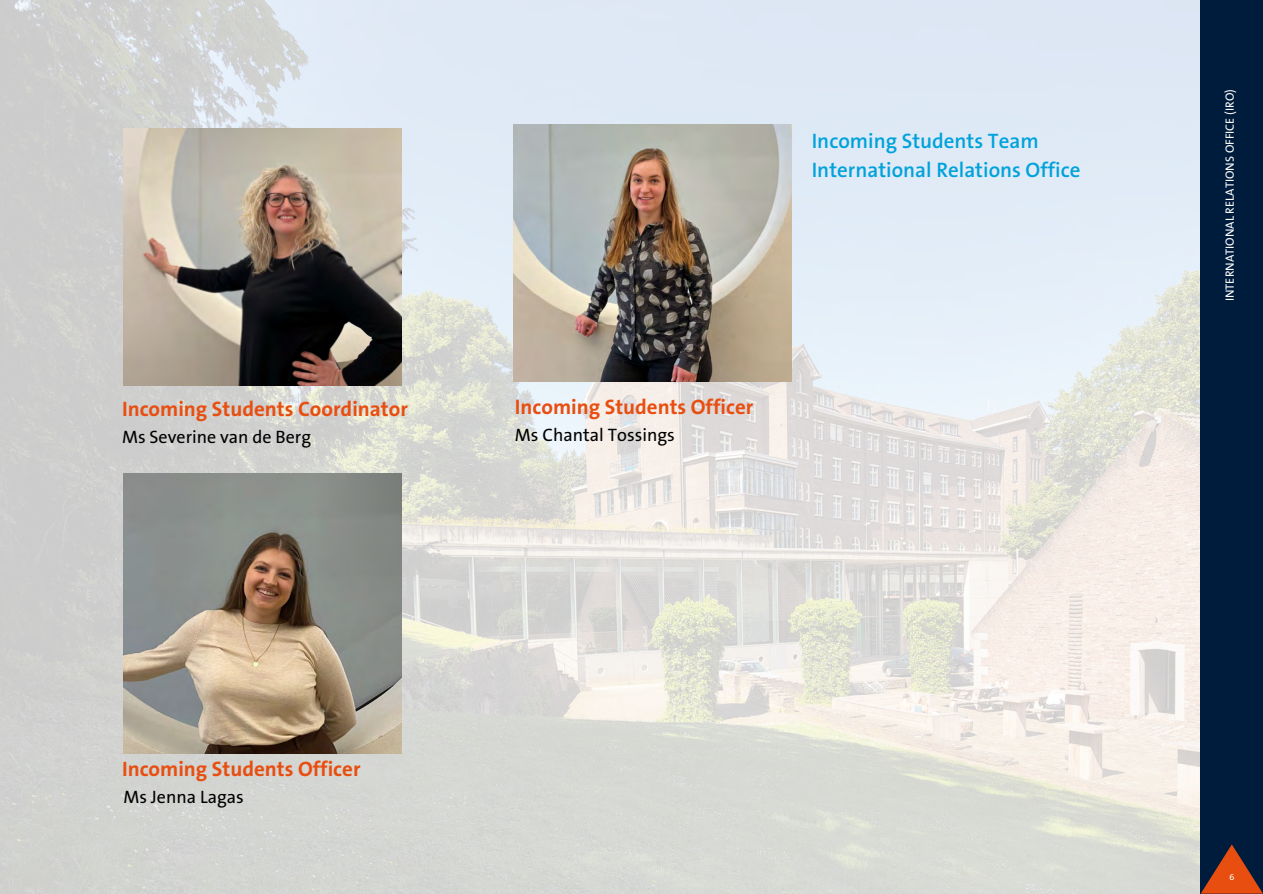
<style>
.page{position:relative;width:1263px;height:894px;background:#fff}
.page>*{position:absolute;margin:0;border:0;box-sizing:border-box;transform-origin:0 0}
.t1{font:700 21px "The Sans B7";color:#e84e10}
.t2{font:600 21px/29.2px "The Sans B6";color:#00a2db}
.t3{font:18px "The Sans B5 Plain";color:#000}
.t4{font:12px "The Sans B5 Plain";color:#fff}
.t5{font:9px "The Sans B5 Plain";color:#fff}
</style>
<div class="page">
<img style="left:0;top:0;width:1201px;height:893px">
<img style="left:513px;top:125px;width:278px;height:256px">
<div style="left:1201px;top:0;width:62px;height:893px;background:#001c3d"></div>
<svg style="left:1201px;top:844px;width:62px;height:49px"></svg>
<img style="left:123px;top:129px;width:278px;height:256px">
<img style="left:123px;top:473px;width:278px;height:280px">
<p class="t2" style="left:812px;top:127px;width:270px">Incoming Students Team<br>International Relations Office</p>
<p class="t1" style="left:122px;top:397px;width:287px">Incoming Students Coordinator</p>
<p class="t1" style="left:515px;top:396px;width:240px">Incoming Students Officer</p>
<p class="t3" style="left:515px;top:425px;width:162px">Ms Chantal Tossings</p>
<p class="t3" style="left:122px;top:427px;width:191px">Ms Severine van de Berg</p>
<p class="t1" style="left:122px;top:757px;width:240px">Incoming Students Officer</p>
<p class="t3" style="left:123px;top:787px;width:122px">Ms Jenna Lagas</p>
<p class="t4" style="left:1223px;top:301px;width:213px;rotate:-90deg">INTERNATIONAL RELATIONS OFFICE (IRO)</p>
<p class="t5" style="left:1229px;top:872px;width:6px">6</p>
</div>
